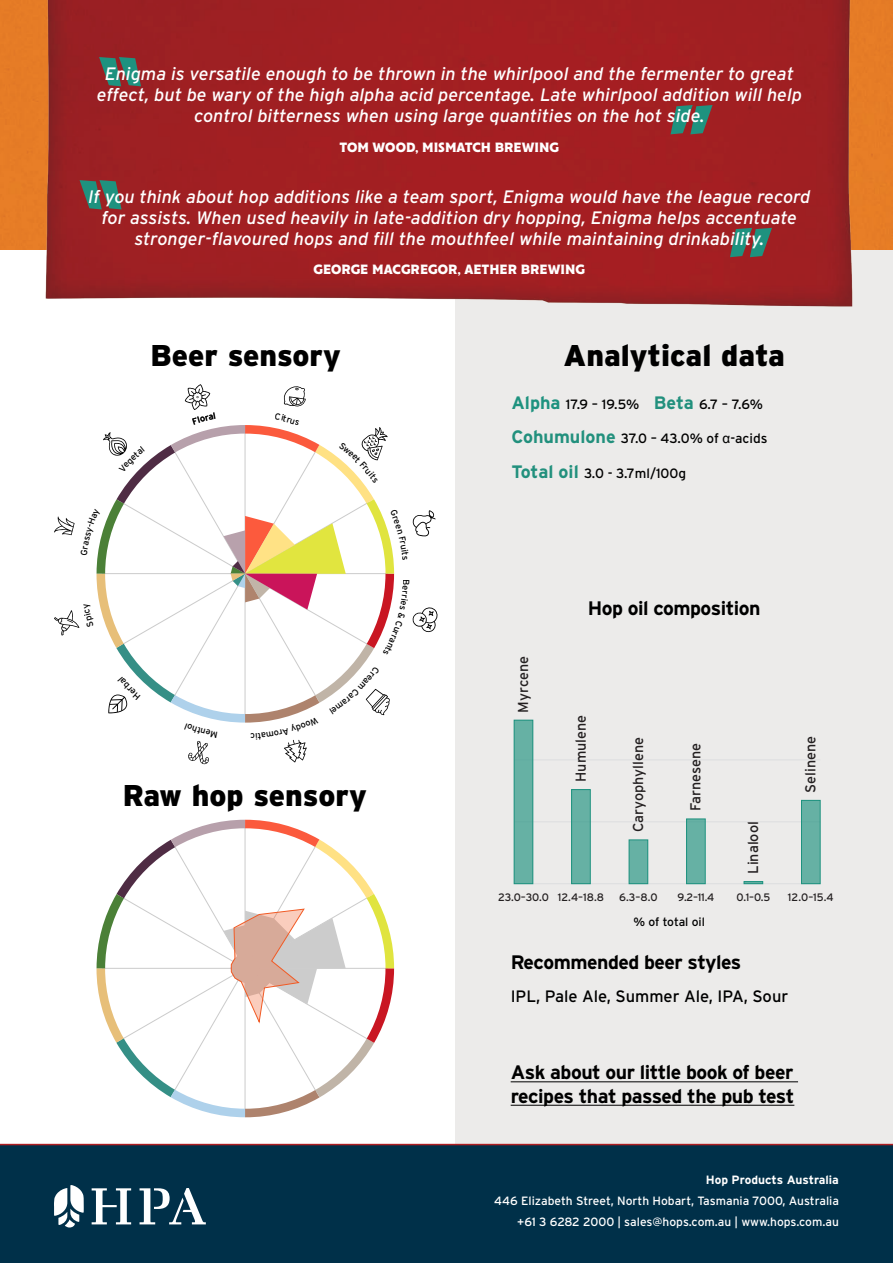
<style>
.page{position:relative;width:893px;height:1263px;background:#fff}
.page>*{position:absolute;margin:0;border:0;box-sizing:border-box;transform-origin:0 0}
.t1{font:900 30px "Interstate";color:#000}
.t2{font:700 19.5px/23.4px "Interstate";letter-spacing:-.025em;color:#000}
.Testi_Quote{font:italic 18px/21px "Interstate";color:#fff;text-align:center}
.Intro{font:16.5px "Interstate";color:#000}
.Brewer_Name{font:700 15px "Cenzo Flare";color:#fff}
.Testi_Quote-2{font:700 15px "Cenzo Flare";color:#fff}
.t3{font:14.4px "Interstate";color:#231f20}
.Data_Heading{font:13.5px "Interstate";color:#000}
.t4{font:12px/21px "Interstate";color:#fff;text-align:right}
.t5{font:700 12px "Interstate";color:#fff}
.Table_Body{font:12px "Interstate";letter-spacing:-.005em;color:#000}
.t6{font:10.8px "Interstate";color:#231f20}
.s1{font-weight:700;font-size:18px;color:#1e927f}
.s2{font-weight:700;font-size:18px;color:#22907d}
.s3{font-family:"Arial"}
</style>
<div class="page">
<div style="left:455px;top:0;width:438px;height:1145px;background:#ecebea"></div>
<div style="left:0;top:0;width:893px;height:249px;background:#e67c26"></div>
<img style="left:33px;top:0;width:833px;height:307px">
<hr style="left:511px;top:1081px;width:287px;height:1px;background:#000">
<hr style="left:511px;top:1105px;width:283px;height:1px;background:#000">
<hr style="left:514px;top:759px;width:306px;height:1px;background:#dcdddf">
<hr style="left:514px;top:821px;width:306px;height:1px;background:#dcdddf">
<hr style="left:514px;top:883px;width:306px;height:1px;background:#dcdddf">
<div style="left:514px;top:720px;width:19px;height:164px;background:#66b1a4"></div>
<div style="left:514px;top:720px;width:19px;height:164px;border:1px solid #1e927f"></div>
<div style="left:572px;top:789px;width:18px;height:95px;background:#66b1a4"></div>
<div style="left:571px;top:789px;width:20px;height:95px;border:1px solid #1e927f"></div>
<div style="left:629px;top:840px;width:19px;height:44px;background:#66b1a4"></div>
<div style="left:629px;top:839px;width:19px;height:45px;border:1px solid #1e927f"></div>
<div style="left:801px;top:800px;width:19px;height:84px;background:#66b1a4"></div>
<div style="left:801px;top:800px;width:20px;height:84px;border:1px solid #1e927f"></div>
<div style="left:686px;top:819px;width:19px;height:65px;background:#66b1a4"></div>
<div style="left:686px;top:818px;width:20px;height:66px;border:1px solid #1e927f"></div>
<div style="left:744px;top:881px;width:19px;height:3px;border:1px solid #1e927f"></div>
<svg style="left:96px;top:820px;width:298px;height:297px"></svg>
<svg style="left:671px;top:105px;width:42px;height:29px"></svg>
<svg style="left:730px;top:228px;width:42px;height:29px"></svg>
<svg style="left:99px;top:57px;width:42px;height:29px"></svg>
<svg style="left:80px;top:180px;width:42px;height:29px"></svg>
<div style="left:0;top:1145px;width:893px;height:118px;background:#003049"></div>
<svg style="left:54px;top:1185px;width:30px;height:42px"></svg>
<svg style="left:92px;top:1188px;width:39px;height:36px"></svg>
<svg style="left:140px;top:1188px;width:66px;height:36px"></svg>
<hr style="left:0;top:1144px;width:893px;height:1px;background:#af1e22">
<svg style="left:54px;top:384px;width:383px;height:380px"></svg>
<p class="Testi_Quote" style="left:97px;top:63px;width:707px">Enigma is versatile enough to be thrown in the whirlpool and the fermenter to great effect, but be wary of the high alpha acid percentage. Late whirlpool addition will help control bitterness when using large quantities on the hot side.</p>
<p class="Testi_Quote-2" style="left:339px;top:139px;width:221px">TOM WOOD, MISMATCH BREWING</p>
<p class="Testi_Quote" style="left:88px;top:186px;width:724px">If you think about hop additions like a team sport, Enigma would have the league record for assists. When used heavily in late-addition dry hopping, Enigma helps accentuate stronger-flavoured hops and fill the mouthfeel while maintaining drinkability.</p>
<p class="Brewer_Name" style="left:313px;top:261px;width:273px">GEORGE MACGREGOR, AETHER BREWING</p>
<h1 class="t1" style="left:150px;top:338px;width:192px">Beer sensory</h1>
<h1 class="t1" style="left:123px;top:778px;width:246px">Raw hop sensory</h1>
<h1 class="t1" style="left:563px;top:338px;width:223px">Analytical data</h1>
<p class="Data_Heading" style="left:511px;top:397px;width:253px"><span class="s1">Alpha</span> 17.9 – 19.5% <span class="s2">Beta</span> 6.7 – 7.6%</p>
<p class="Data_Heading" style="left:511px;top:431px;width:258px"><span class="s2">Cohumulone</span> 37.0 – 43.0% of <span class="s3">α</span>-acids</p>
<p class="Data_Heading" style="left:511px;top:465px;width:176px"><span class="s2">Total oil</span> 3.0 - 3.7ml/100g</p>
<p class="t3" style="left:515px;top:712px;width:58px;rotate:-90deg">Myrcene</p>
<h2 class="t2" style="left:588px;top:596px;width:174px">Hop oil composition</h2>
<p class="t3" style="left:573px;top:782px;width:69px;rotate:-90deg">Humulene</p>
<p class="t3" style="left:630px;top:832px;width:96px;rotate:-90deg">Caryophyllene</p>
<p class="t3" style="left:687px;top:811px;width:70px;rotate:-90deg">Farnesene</p>
<p class="t3" style="left:745px;top:874px;width:54px;rotate:-90deg">Linalool</p>
<p class="t3" style="left:802px;top:793px;width:58px;rotate:-90deg">Selinene</p>
<p class="t6" style="left:498px;top:891px;width:108px">23.0–30.0 12.4–18.8</p>
<p class="t6" style="left:619px;top:891px;width:40px">6.3–8.0</p>
<p class="t6" style="left:677px;top:891px;width:38px">9.2–11.4</p>
<p class="t6" style="left:736px;top:891px;width:35px">0.1–0.5</p>
<p class="t6" style="left:788px;top:891px;width:47px">12.0–15.4</p>
<p class="Table_Body" style="left:633px;top:915px;width:73px">% of total oil</p>
<h2 class="t2" style="left:511px;top:950px;width:232px">Recommended beer styles</h2>
<p class="Intro" style="left:511px;top:987px;width:279px">IPL, Pale Ale, Summer Ale, IPA, Sour</p>
<h2 class="t2" style="left:511px;top:1060px;width:285px">Ask about our little book of beer recipes that passed the pub test</h2>
<p class="t5" style="left:706px;top:1173px;width:135px">Hop Products Australia</p>
<p class="t4" style="left:494px;top:1190px;width:346px">446 Elizabeth Street, North Hobart, Tasmania 7000, Australia +61 3 6282 2000 | sales@hops.com.au | www.hops.com.au</p>
</div>
